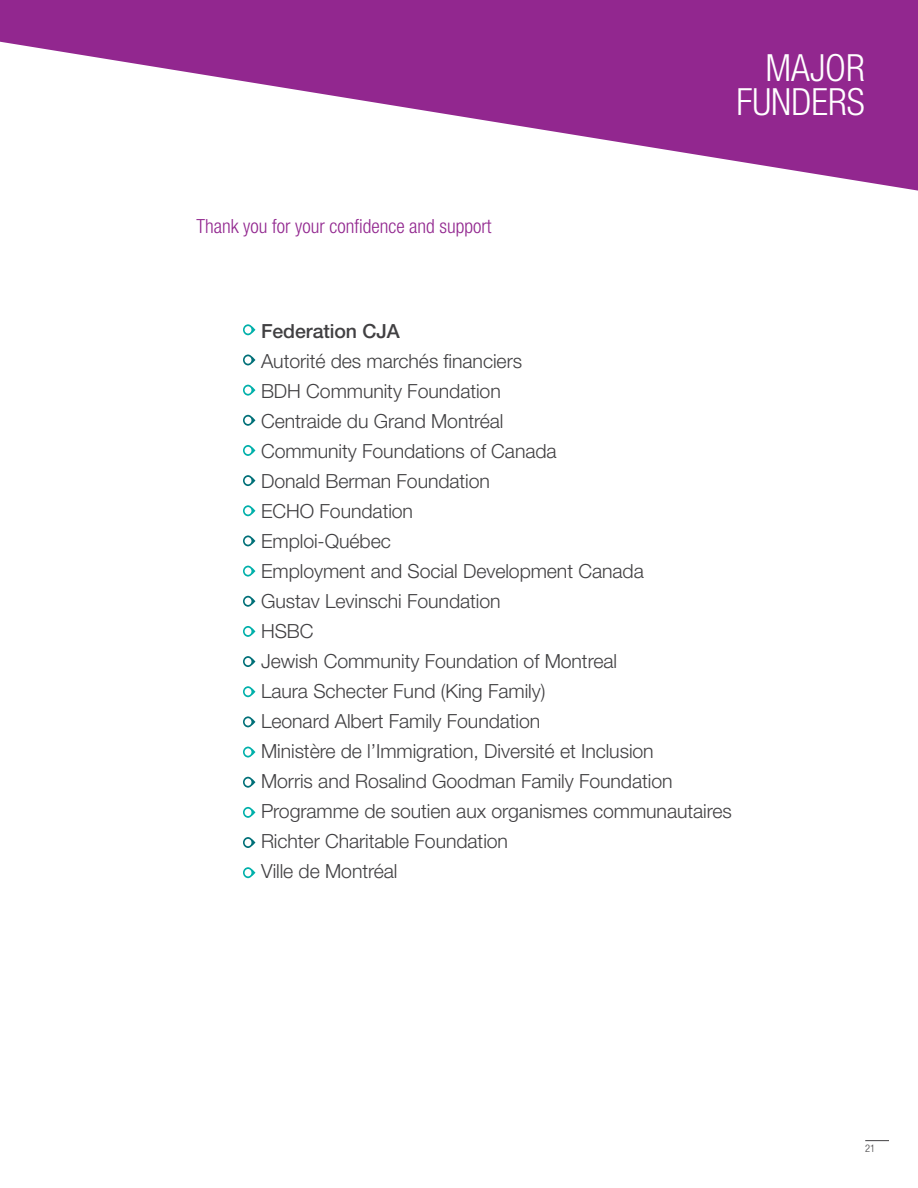
<style>
.page{position:relative;width:918px;height:1188px;background:#fff}
.page>*{position:absolute;margin:0;border:0;box-sizing:border-box;transform-origin:0 0}
.t1{font:300 condensed 37.5px/34.5px "Helvetica Neue LT Std";color:#fff;text-align:center}
.t2{font:300 19.5px/30px "Helvetica Neue LT Std";letter-spacing:-.005em;color:#414042}
.t3{font:300 condensed 19.5px "Helvetica Neue LT Std";color:#92278f}
.t4{font:500 19.5px "Helvetica Neue LT Std";letter-spacing:-.005em;color:#414042}
.t5{font:300 condensed 10.5px "Helvetica Neue LT Std";color:#414042}
</style>
<div class="page">
<svg style="left:865px;top:1140px;width:24px;height:1px"></svg>
<svg style="left:0;top:0;width:918px;height:191px;fill:#92278f"></svg>
<svg style="left:243px;top:354px;width:12px;height:12px"></svg>
<div style="left:245px;top:356px;width:6px;height:8px;background:#fff;border-radius:50%"></div>
<svg style="left:243px;top:596px;width:12px;height:11px"></svg>
<div style="left:245px;top:598px;width:6px;height:7px;background:#fff;border-radius:50%"></div>
<svg style="left:243px;top:475px;width:12px;height:11px"></svg>
<div style="left:245px;top:477px;width:6px;height:7px;background:#fff;border-radius:50%"></div>
<svg style="left:243px;top:716px;width:12px;height:11px"></svg>
<div style="left:245px;top:718px;width:6px;height:8px;background:#fff;border-radius:50%"></div>
<svg style="left:243px;top:415px;width:12px;height:11px"></svg>
<div style="left:245px;top:417px;width:6px;height:7px;background:#fff;border-radius:50%"></div>
<svg style="left:243px;top:656px;width:12px;height:11px"></svg>
<div style="left:245px;top:658px;width:6px;height:7px;background:#fff;border-radius:50%"></div>
<svg style="left:243px;top:837px;width:12px;height:11px"></svg>
<div style="left:245px;top:839px;width:6px;height:7px;background:#fff;border-radius:50%"></div>
<svg style="left:243px;top:535px;width:12px;height:11px"></svg>
<div style="left:245px;top:537px;width:6px;height:8px;background:#fff;border-radius:50%"></div>
<svg style="left:243px;top:777px;width:12px;height:11px"></svg>
<div style="left:245px;top:779px;width:6px;height:7px;background:#fff;border-radius:50%"></div>
<svg style="left:243px;top:324px;width:12px;height:11px"></svg>
<div style="left:245px;top:326px;width:6px;height:8px;background:#fff;border-radius:50%"></div>
<svg style="left:243px;top:566px;width:12px;height:11px"></svg>
<div style="left:245px;top:567px;width:6px;height:8px;background:#fff;border-radius:50%"></div>
<svg style="left:243px;top:445px;width:12px;height:11px"></svg>
<div style="left:245px;top:447px;width:6px;height:7px;background:#fff;border-radius:50%"></div>
<svg style="left:243px;top:686px;width:12px;height:11px"></svg>
<div style="left:245px;top:688px;width:6px;height:7px;background:#fff;border-radius:50%"></div>
<svg style="left:243px;top:867px;width:12px;height:11px"></svg>
<div style="left:245px;top:869px;width:6px;height:7px;background:#fff;border-radius:50%"></div>
<svg style="left:243px;top:385px;width:12px;height:11px"></svg>
<div style="left:245px;top:386px;width:6px;height:8px;background:#fff;border-radius:50%"></div>
<svg style="left:243px;top:626px;width:12px;height:11px"></svg>
<div style="left:245px;top:628px;width:6px;height:7px;background:#fff;border-radius:50%"></div>
<svg style="left:243px;top:807px;width:12px;height:11px"></svg>
<div style="left:245px;top:809px;width:6px;height:7px;background:#fff;border-radius:50%"></div>
<svg style="left:243px;top:505px;width:12px;height:11px"></svg>
<div style="left:245px;top:507px;width:6px;height:7px;background:#fff;border-radius:50%"></div>
<svg style="left:243px;top:747px;width:12px;height:11px"></svg>
<div style="left:245px;top:748px;width:6px;height:8px;background:#fff;border-radius:50%"></div>
<p class="t3" style="left:196px;top:215px;width:297px">Thank you for your confidence and support</p>
<h1 class="t1" style="left:737px;top:50px;width:130px">Major<br>Funders</h1>
<p class="t4" style="left:261px;top:319px;width:140px">Federation CJA</p>
<p class="t2" style="left:261px;top:346px;width:297px">Autorité des marchés financiers<br>BDH Community Foundation<br>Centraide du Grand Montréal<br>Community Foundations of Canada<br>Donald Berman Foundation<br>Echo</p>
<p class="t2" style="left:261px;top:496px;width:472px;text-indent:58px">Foundation<br>Emploi-Québec<br>Employment and Social Development Canada<br>Gustav Levinschi Foundation<br>HSBC<br>Jewish Community Foundation of Montreal<br>Laura Schecter Fund (King Family)<br>Leonard Albert Family Foundation<br>Ministère de l’Immigration, Diversité et Inclusion<br>Morris and Rosalind Goodman Family Foundation<br>Programme de soutien aux organismes communautaires<br>Richter Charitable Foundation<br>Ville de Montréal</p>
<p class="t5" style="left:865px;top:1142px;width:12px">21</p>
</div>
